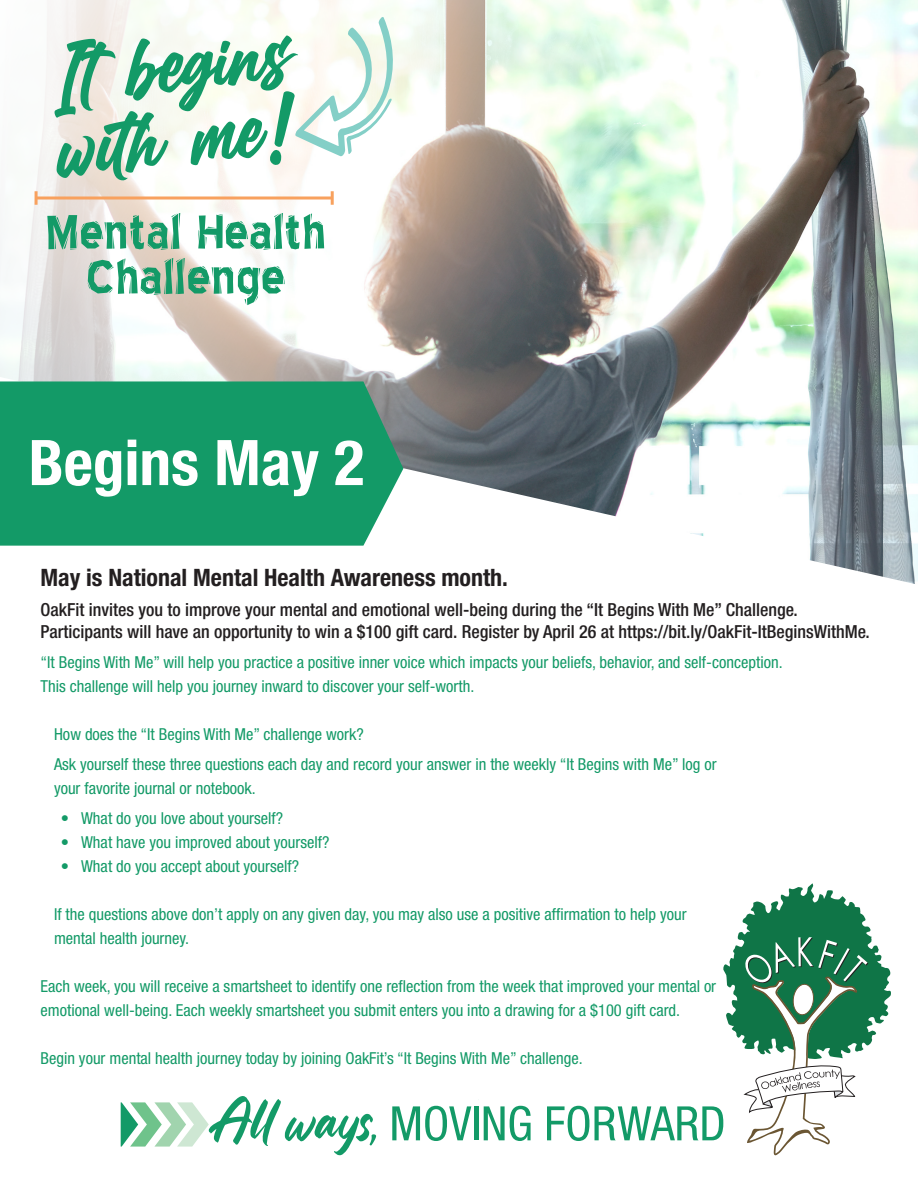
<style>
.page{position:relative;width:918px;height:1188px;background:#fff}
.page>*{position:absolute;margin:0;border:0;box-sizing:border-box;transform-origin:0 0}
.t1{font:88.5px "Billion Dreams";color:#139a67}
.t2{font:700 condensed 63px "Helvetica Neue LT Std";color:#fff}
.t3{font:58.5px/45px "Blue Highway Linocut";color:#139a67;text-align:center}
.t4{font:700 condensed 24px "Helvetica Neue LT Std";color:#231f20}
.t5{font:500 condensed 18px "Helvetica Neue LT Std";color:#231f20}
.t6{font:condensed 16.5px/24px "Helvetica Neue LT Std";color:#139a67}
</style>
<div class="page">
<img style="left:0;top:0;width:918px;height:377px">
<svg style="left:3px;top:377px;width:915px;height:207px"></svg>
<svg style="left:392px;top:1106px;width:79px;height:35px"></svg>
<hr style="left:474px;top:1106px;width:4px;height:34px;background:#139a67">
<svg style="left:547px;top:1106px;width:42px;height:35px"></svg>
<svg style="left:595px;top:883px;width:296px;height:272px"></svg>
<svg style="left:478px;top:1105px;width:53px;height:36px"></svg>
<svg style="left:121px;top:1096px;width:255px;height:59px"></svg>
<svg style="left:294px;top:15px;width:102px;height:142px"></svg>
<svg style="left:38px;top:196px;width:293px;height:4px"></svg>
<hr style="left:35px;top:191px;width:3px;height:14px;background:#f8a15e">
<hr style="left:331px;top:191px;width:3px;height:14px;background:#f8a15e">
<div style="left:0;top:381px;width:403px;height:165px;background:#139a67"></div>
<p class="t1" style="left:45px;top:13px;width:242px;rotate:-6deg">It begins</p>
<p class="t1" style="left:53px;top:86px;width:244px;rotate:-6deg">with me!</p>
<p class="t3" style="left:45px;top:210px;width:282px">Mental Health<br>Challenge</p>
<p class="t2" style="left:29px;top:425px;width:337px">Begins May 2</p>
<p class="t4" style="left:40px;top:563px;width:469px">May is National Mental Health Awareness month.</p>
<p class="t5" style="left:40px;top:599px;width:759px">OakFit invites you to improve your mental and emotional well-being during the “It Begins With Me” Challenge.</p>
<p class="t5" style="left:40px;top:620px;width:831px">Participants will have an opportunity to win a $100 gift card. Register by April 26 at https://bit.ly/OakFit-ItBeginsWithMe.</p>
<p class="t6" style="left:40px;top:650px;width:744px">“It Begins With Me” will help you practice a positive inner voice which impacts your beliefs, behavior, and self-conception.<br>This challenge will help you journey inward to discover your self-worth.</p>
<p class="t6" style="left:54px;top:722px;width:311px">How does the “It Begins With Me” challenge work?</p>
<p class="t6" style="left:54px;top:752px;width:664px">Ask yourself these three questions each day and record your answer in the weekly “It Begins with Me” log or</p>
<p class="t6" style="left:54px;top:776px;width:203px">your favorite journal or notebook.</p>
<p class="t6" style="left:61px;top:806px;width:224px">• What do you love about yourself?</p>
<p class="t6" style="left:61px;top:830px;width:270px">• What have you improved about yourself?</p>
<p class="t6" style="left:61px;top:854px;width:240px">• What do you accept about yourself?</p>
<p class="t6" style="left:54px;top:902px;width:634px">If the questions above don’t apply on any given day, you may also use a positive affirmation to help your mental health journey.</p>
<p class="t6" style="left:40px;top:974px;width:677px">Each week, you will receive a smartsheet to identify one reflection from the week that improved your mental or emotional well-being. Each weekly smartsheet you submit enters you into a drawing for a $100 gift card.</p>
<p class="t6" style="left:40px;top:1046px;width:544px">Begin your mental health journey today by joining OakFit’s “It Begins With Me” challenge.</p>
</div>
